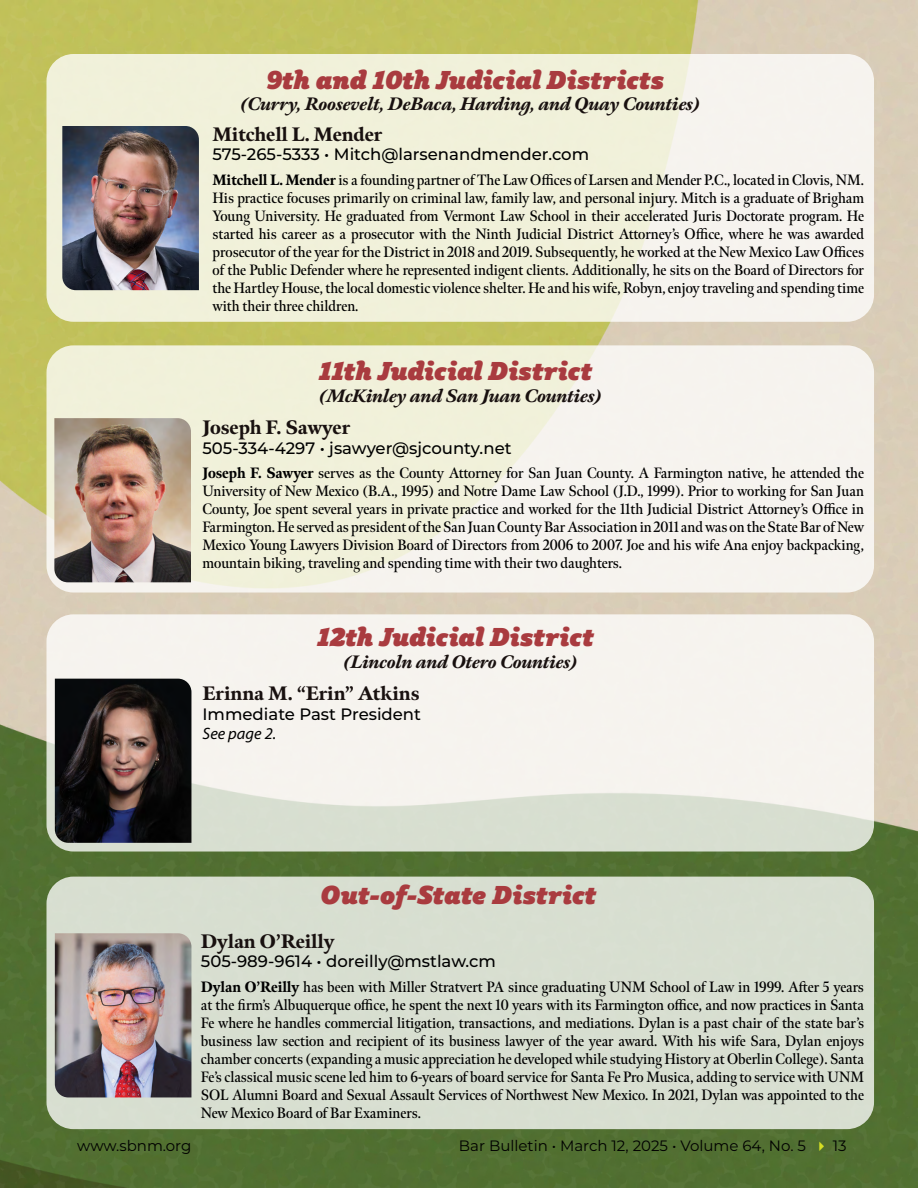
<style>
.page{position:relative;width:918px;height:1188px;background:#fff}
.page>*{position:absolute;margin:0;border:0;box-sizing:border-box;transform-origin:0 0}
.t1{font:italic 25.5px "Plume Ad";color:#a93b3f}
.t2{font:900 19.5px "Meno Display";color:#18100f}
.t3{font:italic 900 18px "Meno Display";color:#18100f}
.t4{font:500 16.5px "Montserrat";color:#000}
.t5{font:italic 16.5px "Myriad Pro";color:#000}
.t6{font:600 15px/18px "Meno Display";color:#000;text-align:justify;scale:.95 1}
.t7{font:15px "Montserrat";color:#000}
.s1{font-weight:900}
.s2{color:#d7df23}
</style>
<div class="page">
<img style="left:0;top:0;width:918px;height:1188px">
<div style="left:46px;top:54px;width:828px;height:268px;background:linear-gradient(to right,#eff0d3,#f5f3eb);border-radius:27px"></div>
<div style="left:46px;top:345px;width:828px;height:248px;background:linear-gradient(to right,#f0f0d6,#f7f4f1);border-radius:27px"></div>
<svg style="left:46px;top:614px;width:828px;height:238px;fill:#f6f3ee"></svg>
<div style="left:46px;top:877px;width:828px;height:252px;background:#d8ded0;border-radius:27px"></div>
<img style="left:62px;top:126px;width:137px;height:164px">
<img style="left:54px;top:418px;width:137px;height:164px">
<img style="left:55px;top:933px;width:136px;height:164px">
<img style="left:55px;top:679px;width:136px;height:164px">
<h1 class="t1" style="left:267px;top:63px;width:399px">9th and 10th Judicial Districts</h1>
<p class="t3" style="left:241px;top:92px;width:462px">(Curry, Roosevelt, DeBaca, Harding, and Quay Counties)</p>
<h2 class="t2" style="left:213px;top:121px;width:171px">Mitchell L. Mender</h2>
<p class="t4" style="left:213px;top:143px;width:378px">575-265-5333 • Mitch@larsenandmender.com</p>
<p class="t6" style="left:213px;top:171px;width:687px"><span class="s1">Mitchell L. Mender</span> is a founding partner of The Law Offices of Larsen and Mender P.C., located in Clovis, NM.<br>His practice focuses primarily on criminal law, family law, and personal injury. Mitch is a graduate of Brigham Young University. He graduated from Vermont Law School in their accelerated Juris Doctorate program. He started his career as a prosecutor with the Ninth Judicial District Attorney’s Office, where he was awarded prosecutor of the year for the District in 2018 and 2019. Subsequently, he worked at the New Mexico Law Offices of the Public Defender where he represented indigent clients. Additionally, he sits on the Board of Directors for the Hartley House, the local domestic violence shelter. He and his wife, Robyn, enjoy traveling and spending time with their three children.</p>
<h1 class="t1" style="left:318px;top:355px;width:276px">11th Judicial District</h1>
<p class="t3" style="left:319px;top:384px;width:285px">(McKinley and San Juan Counties)</p>
<h2 class="t2" style="left:202px;top:415px;width:149px">Joseph F. Sawyer</h2>
<p class="t4" style="left:202px;top:436px;width:311px">505-334-4297 • jsawyer@sjcounty.net</p>
<p class="t6" style="left:202px;top:465px;width:698px"><span class="s1">Joseph F. Sawyer</span> serves as the County Attorney for San Juan County. A Farmington native, he attended the University of New Mexico (B.A., 1995) and Notre Dame Law School (J.D., 1999). Prior to working for San Juan County, Joe spent several years in private practice and worked for the 11th Judicial District Attorney’s Office in Farmington. He served as president of the San Juan County Bar Association in 2011 and was on the State Bar of New Mexico Young Lawyers Division Board of Directors from 2006 to 2007. Joe and his wife Ana enjoy backpacking, mountain biking, traveling and spending time with their two daughters.</p>
<h1 class="t1" style="left:317px;top:621px;width:279px">12th Judicial District</h1>
<p class="t3" style="left:344px;top:650px;width:236px">(Lincoln and Otero Counties)</p>
<h2 class="t2" style="left:202px;top:681px;width:219px">Erinna M. “Erin” Atkins</h2>
<p class="t4" style="left:202px;top:702px;width:220px">Immediate Past President</p>
<p class="t5" style="left:202px;top:724px;width:75px">See page 2.</p>
<h1 class="t1" style="left:320px;top:878px;width:278px">Out-of-State District</h1>
<h2 class="t2" style="left:201px;top:928px;width:135px">Dylan O’Reilly</h2>
<p class="t4" style="left:201px;top:950px;width:297px">505-989-9614 • doreilly@mstlaw.cm</p>
<p class="t6" style="left:201px;top:978px;width:700px"><span class="s1">Dylan O’Reilly</span> has been with Miller Stratvert PA since graduating UNM School of Law in 1999. After 5 years at the firm’s Albuquerque office, he spent the next 10 years with its Farmington office, and now practices in Santa Fe where he handles commercial litigation, transactions, and mediations. Dylan is a past chair of the state bar’s business law section and recipient of its business lawyer of the year award. With his wife Sara, Dylan enjoys chamber concerts (expanding a music appreciation he developed while studying History at Oberlin College). Santa Fe’s classical music scene led him to 6-years of board service for Santa Fe Pro Musica, adding to service with UNM SOL Alumni Board and Sexual Assault Services of Northwest New Mexico. In 2021, Dylan was appointed to the New Mexico Board of Bar Examiners.</p>
<p class="t7" style="left:77px;top:1135px;width:116px">www.sbnm.org</p>
<p class="t7" style="left:459px;top:1135px;width:389px">Bar Bulletin • March 12, 2025 • Volume 64, No. 5 <span class="s2">✔</span> 13</p>
<p class="t7" style="left:80px;top:1138px;width:116px">www.sbnm.org</p>
<p class="t7" style="left:461px;top:1138px;width:389px">Bar Bulletin • March 12, 2025 • Volume 64, No. 5 <span class="s2">✔</span> 13</p>
</div>
